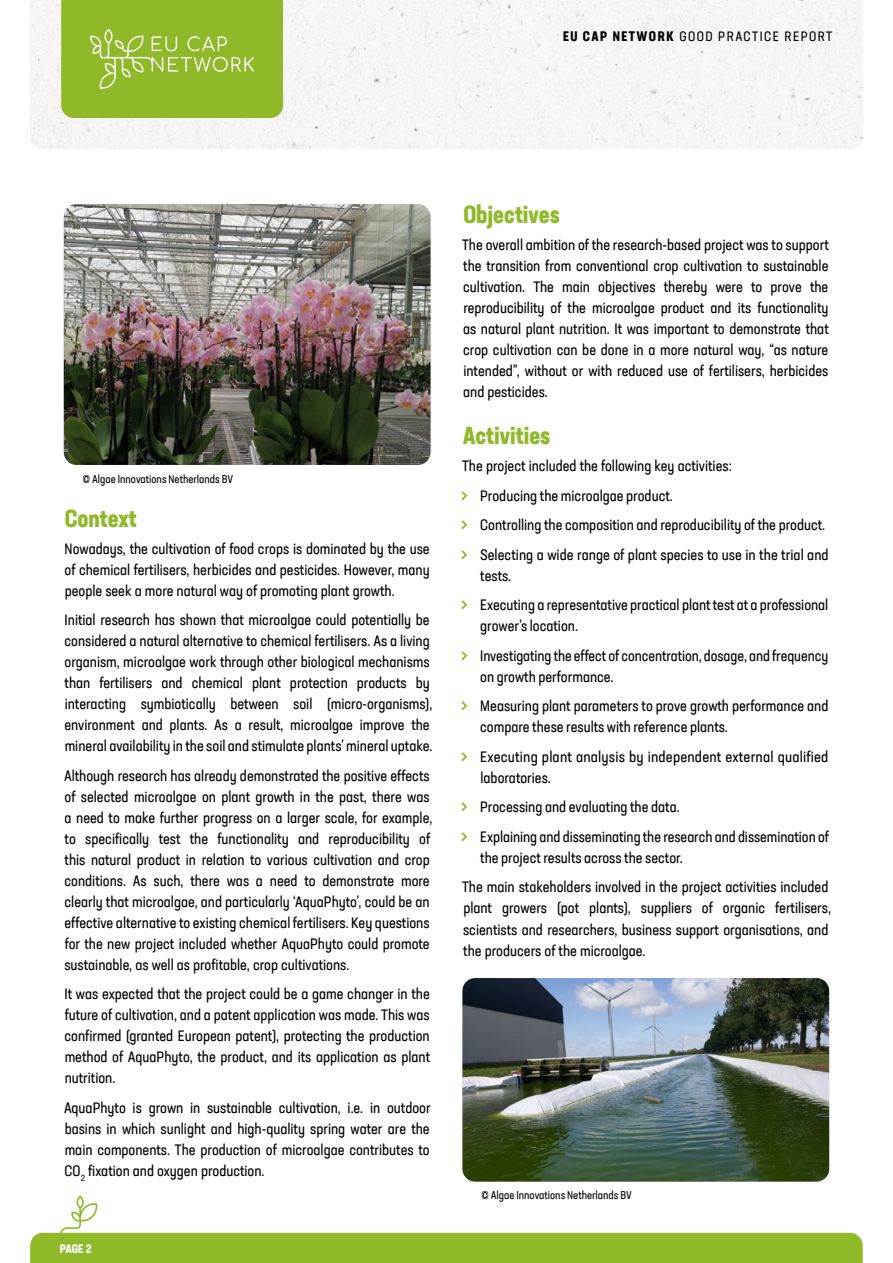
<style>
.page{position:relative;width:893px;height:1263px;background:#fff}
.page>*{position:absolute;margin:0;border:0;box-sizing:border-box;transform-origin:0 0}
.t1{font:700 condensed 24px "Neusa Next Std";color:#8fb929}
.t2{font:condensed 15px/21px "Neusa Next Std";color:#000}
.t3{font:condensed 13.5px "Neusa Next Std";letter-spacing:.11em;color:#000}
.t4{font:700 condensed 12px "Neusa Next Std";color:#fff}
.t5{font:condensed 11.25px "Neusa Next Std";color:#000}
.s1{font-weight:700}
.s2{font-size:22.5px;color:#8fb929}
</style>
<div class="page">
<svg style="left:30px;top:1195px;width:833px;height:68px"></svg>
<div style="left:30px;top:0;width:833px;height:149px;background:#f7f6f5"></div>
<svg style="left:61px;top:0;width:222px;height:118px;background:#94bc34"></svg>
<img style="left:64px;top:204px;width:367px;height:261px">
<img style="left:462px;top:978px;width:367px;height:203px">
<p class="t3" style="left:563px;top:27px;width:271px"><span class="s1">EU CAP NETWORK</span> GOOD PRACTICE REPORT</p>
<p class="t5" style="left:83px;top:472px;width:152px">© Algae Innovations Netherlands BV</p>
<h1 class="t1" style="left:65px;top:503px;width:74px">Context</h1>
<p class="t2" style="left:64px;top:538px;width:367px;text-align:justify">Nowadays, the cultivation of food crops is dominated by the use of chemical fertilisers, herbicides and pesticides. However, many people seek a more natural way of promoting plant growth.</p>
<p class="t2" style="left:64px;top:609px;width:369px">Initial research has shown that microalgae could potentially be considered a natural alternative to chemical fertilisers. As a living organism, microalgae work through other biological mechanisms than fertilisers and chemical plant protection products by interacting symbiotically between soil (micro-organisms), environment and plants. As a result, microalgae improve the mineral availability in the soil and stimulate plants’ mineral uptake.</p>
<p class="t2" style="left:64px;top:765px;width:370px">Although research has already demonstrated the positive effects of selected microalgae on plant growth in the past, there was a need to make further progress on a larger scale, for example, to specifically test the functionality and reproducibility of this natural product in relation to various cultivation and crop conditions. As such, there was a need to demonstrate more clearly that microalgae, and particularly ‘AquaPhyto’, could be an effective alternative to existing chemical fertilisers. Key questions for the new project included whether AquaPhyto could promote sustainable, as well as profitable, crop cultivations.</p>
<p class="t2" style="left:64px;top:983px;width:367px;text-align:justify">It was expected that the project could be a game changer in the future of cultivation, and a patent application was made. This was confirmed (granted European patent), protecting the production method of AquaPhyto, the product, and its application as plant nutrition.</p>
<p class="t2" style="left:64px;top:1097px;width:368px;text-align:justify">AquaPhyto is grown in sustainable cultivation, i.e. in outdoor basins in which sunlight and high-quality spring water are the main components. The production of microalgae contributes to CO<sub>2</sub> fixation and oxygen production.</p>
<p class="t4" style="left:60px;top:1241px;width:33px">PAGE 2</p>
<h1 class="t1" style="left:463px;top:199px;width:98px">Objectives</h1>
<p class="t2" style="left:462px;top:234px;width:368px;text-align:justify">The overall ambition of the research-based project was to support the transition from conventional crop cultivation to sustainable cultivation. The main objectives thereby were to prove the reproducibility of the microalgae product and its functionality as natural plant nutrition. It was important to demonstrate that crop cultivation can be done in a more natural way, “as nature intended”, without or with reduced use of fertilisers, herbicides and pesticides.</p>
<h1 class="t1" style="left:463px;top:420px;width:89px">Activities</h1>
<p class="t2" style="left:460px;top:451px;width:370px;line-height:29.5px">The project included the following key activities:<br><span class="s2">&gt;</span> Producing the microalgae product.<br><span class="s2">&gt;</span> Controlling the composition and reproducibility of the product. <span class="s2">&gt;</span> Selecting a wide range of plant species to use in the trial and</p>
<p class="t2" style="left:460px;top:561px;width:369px;line-height:29.5px;text-indent:20px">tests.<br><span class="s2">&gt;</span> Executing a representative practical plant test at a professional</p>
<p class="t2" style="left:460px;top:611px;width:369px;line-height:29.5px;text-indent:20px">grower’s location.<br><span class="s2">&gt;</span> Investigating the effect of concentration, dosage, and frequency</p>
<p class="t2" style="left:460px;top:662px;width:369px;line-height:29.5px;text-indent:20px">on growth performance.<br><span class="s2">&gt;</span> Measuring plant parameters to prove growth performance and</p>
<p class="t2" style="left:460px;top:712px;width:369px;line-height:29.5px;text-indent:20px">compare these results with reference plants.<br><span class="s2">&gt;</span> Executing plant analysis by independent external qualified</p>
<p class="t2" style="left:460px;top:763px;width:370px;line-height:29.5px;text-indent:20px">laboratories.<br><span class="s2">&gt;</span> Processing and evaluating the data.<br><span class="s2">&gt;</span> Explaining and disseminating the research and dissemination of</p>
<p class="t2" style="left:462px;top:843px;width:368px;line-height:29.5px;text-indent:18px">the project results across the sector.<br>The main stakeholders involved in the project activities included</p>
<p class="t2" style="left:463px;top:897px;width:369px">plant growers (pot plants), suppliers of organic fertilisers, scientists and researchers, business support organisations, and the producers of the microalgae.</p>
<p class="t5" style="left:481px;top:1188px;width:152px">© Algae Innovations Netherlands BV</p>
</div>
